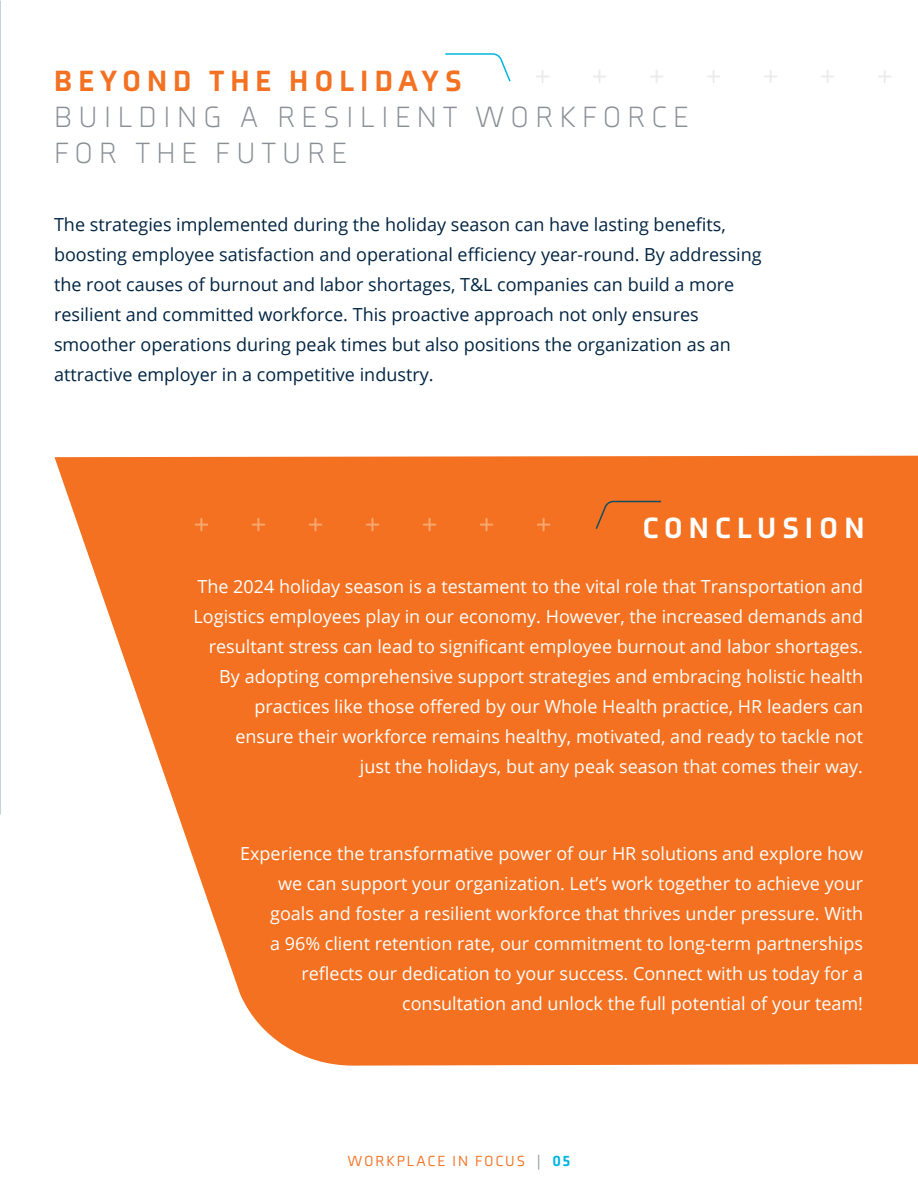
<style>
.page{position:relative;width:918px;height:1188px;background:#fff}
.page>*{position:absolute;margin:0;border:0;box-sizing:border-box;transform-origin:0 0}
.t1{font:300 30px/36px "Axia";letter-spacing:.2em;color:#8a8e96}
.t2{font:900 30px "Axia";letter-spacing:.2em;color:#f37121}
.t3{font:900 30px "Axia";letter-spacing:.2em;color:#fff}
.t4{font:18px/30px "Open Sans";color:#fff;text-align:right}
.t5{font:18px/30px "Open Sans";color:#002442}
.t6{font:15px "Axia";letter-spacing:.125em;color:#f37121}
.s1{color:#8a8e96}
.s2{font-weight:900;color:#00b5e2}
</style>
<div class="page">
<svg style="left:445px;top:53px;width:66px;height:29px"></svg>
<svg style="left:536px;top:70px;width:13px;height:13px"></svg>
<svg style="left:593px;top:70px;width:13px;height:13px"></svg>
<svg style="left:650px;top:70px;width:13px;height:13px"></svg>
<svg style="left:707px;top:70px;width:13px;height:13px"></svg>
<svg style="left:764px;top:70px;width:13px;height:13px"></svg>
<svg style="left:821px;top:70px;width:13px;height:13px"></svg>
<svg style="left:878px;top:70px;width:13px;height:13px"></svg>
<svg style="left:55px;top:456px;width:863px;height:610px;background:#f4833d"></svg>
<svg style="left:594px;top:500px;width:68px;height:31px;background:#e66e24"></svg>
<svg style="left:195px;top:518px;width:13px;height:13px"></svg>
<svg style="left:252px;top:518px;width:13px;height:13px"></svg>
<svg style="left:309px;top:518px;width:13px;height:13px"></svg>
<svg style="left:366px;top:518px;width:13px;height:13px"></svg>
<svg style="left:423px;top:518px;width:13px;height:13px"></svg>
<svg style="left:480px;top:518px;width:13px;height:13px"></svg>
<svg style="left:537px;top:518px;width:13px;height:13px"></svg>
<h1 class="t2" style="left:54px;top:62px;width:409px">BEYOND THE HOLIDAYS</h1>
<h1 class="t1" style="left:54px;top:99px;width:636px">BUILDING A RESILIENT WORKFORCE<br>FOR THE FUTURE</h1>
<p class="t5" style="left:54px;top:209px;width:709px">The strategies implemented during the holiday season can have lasting benefits, boosting employee satisfaction and operational efficiency year-round. By addressing the root causes of burnout and labor shortages, T&amp;L companies can build a more resilient and committed workforce. This proactive approach not only ensures smoother operations during peak times but also positions the organization as an attractive employer in a competitive industry.</p>
<h1 class="t3" style="left:642px;top:510px;width:224px">CONCLUSION</h1>
<p class="t4" style="left:194px;top:571px;width:671px">The 2024 holiday season is a testament to the vital role that Transportation and Logistics employees play in our economy. However, the increased demands and resultant stress can lead to significant employee burnout and labor shortages.<br>By adopting comprehensive support strategies and embracing holistic health practices like those offered by our Whole Health practice, HR leaders can ensure their workforce remains healthy, motivated, and ready to tackle not<br>just the holidays, but any peak season that comes their way.</p>
<p class="t4" style="left:240px;top:838px;width:624px">Experience the transformative power of our HR solutions and explore how we can support your organization. Let’s work together to achieve your goals and foster a resilient workforce that thrives under pressure. With<br>a 96% client retention rate, our commitment to long-term partnerships reflects our dedication to your success. Connect with us today for a consultation and unlock the full potential of your team!</p>
<p class="t6" style="left:348px;top:1151px;width:224px">WORKPLACE IN FOCUS <span class="s1">|</span> <span class="s2">05</span></p>
</div>
